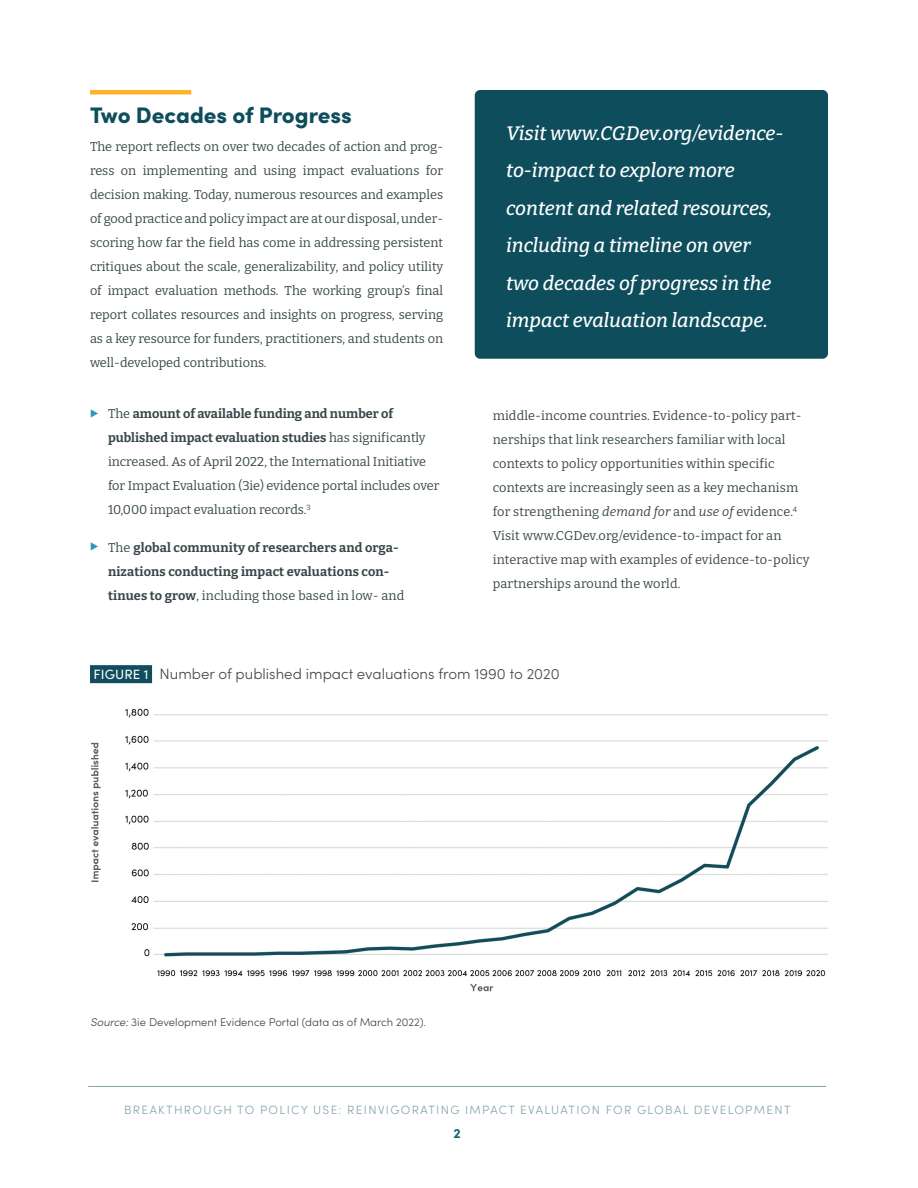
<style>
.page{position:relative;width:918px;height:1188px;background:#fff}
.page>*{position:absolute;margin:0;border:0;box-sizing:border-box;transform-origin:0 0}
._00_SUBHEAD_A{font:900 22.5px "Sofia Pro";color:#0e4d5c}
._03_PULL_QUOTE_TEXT{font:italic 500 19.5px/37.5px "Bitter";color:#fff}
._02_FIGURE_TITLE{font:300 15px "Sofia Pro";color:#4d453f}
.t1{font:700 13.5px "Sofia Pro";color:#0f686f}
._00_TEXT{font:12.75px/24px "Bitter";color:#39474a}
.t2{font:700 12.75px/24px "Bitter";letter-spacing:.01em;color:#39474a}
.t3{font:300 12px "Sofia Pro";letter-spacing:.11em;color:#82a5ad}
._01_SOURCE_FOR_FIGUR{font:300 11.25px "Sofia Pro";color:#39474a}
.s1{color:#2c9ab6}
.s2{font-weight:700}
.s3{font-weight:400}
.s4{font-style:italic}
.s5{font-weight:400;font-size:13.5px;color:#fff}
</style>
<div class="page">
<hr style="left:88px;top:1086px;width:738px;height:1px;background:#82a5ad">
<hr style="left:90px;top:90px;width:101px;height:4px;background:#fcb52b">
<div style="left:475px;top:90px;width:353px;height:269px;background:#0e4d5c;border-radius:5px"></div>
<div style="left:90px;top:665px;width:62px;height:18px;background:#114d5c"></div>
<img style="left:91px;top:708px;width:736px;height:284px">
<p class="_00_SUBHEAD_A" style="left:90px;top:97px;width:263px">Two Decades of Progress</p>
<p class="_00_TEXT" style="left:90px;top:135px;width:355px;text-align:justify">The report reflects on over two decades of action and prog&shy;ress on implementing and using impact evaluations for decision making. Today, numerous resources and examples of good practice and policy impact are at our disposal, under&shy;scoring how far the field has come in addressing persistent critiques about the scale, generalizability, and policy utility of impact evaluation methods. The working group’s final report collates resources and insights on progress, serving as a key resource for funders, practitioners, and students on well-developed contributions.</p>
<p class="_00_TEXT" style="left:108px;top:402px;width:333px;text-indent:-18px"><span class="s1">▶</span> The <span class="s2">amount of available funding and number of published impact evaluation studies</span> has significantly increased. As of April 2022, the International Initiative for Impact Evaluation (3ie) evidence portal includes over 10,000 impact evaluation records.<sup>3</sup></p>
<p class="t2" style="left:108px;top:535px;width:298px;text-indent:-18px"><span class="s1">▶</span> <span class="s3">The</span> global community of researchers and orga&shy;nizations conducting impact evaluations con&shy;tinues to grow<span class="s3">, including those based in low- and</span></p>
<p class="_03_PULL_QUOTE_TEXT" style="left:506px;top:114px;width:279px">Visit www.CGDev.org/evidence&shy;to-impact to explore more content and related resources, including a timeline on over two decades of progress in the impact evaluation landscape.</p>
<p class="_00_TEXT" style="left:493px;top:403px;width:318px">middle-income countries. Evidence-to-policy part&shy;nerships that link researchers familiar with local contexts to policy opportunities within specific contexts are increasingly seen as a key mechanism for strengthening <span class="s4">demand for</span> and <span class="s4">use of</span> evidence.<sup>4<br></sup>Visit www.CGDev.org/evidence-to-impact for an interactive map with examples of evidence-to-policy partnerships around the world.</p>
<p class="_02_FIGURE_TITLE" style="left:93px;top:663px;width:468px"><span class="s5">FIGURE 1</span> Number of published impact evaluations from 1990 to 2020</p>
<p class="_01_SOURCE_FOR_FIGUR" style="left:91px;top:1014px;width:337px"><span class="s4">Source:</span> 3ie Development Evidence Portal (data as of March 2022).</p>
<p class="t3" style="left:124px;top:1101px;width:668px">BREAKTHROUGH TO POLICY USE: REINVIGORATING IMPACT EVALUATION FOR GLOBAL DEVELOPMENT</p>
<p class="t1" style="left:454px;top:1123px;width:9px">2</p>
</div>
